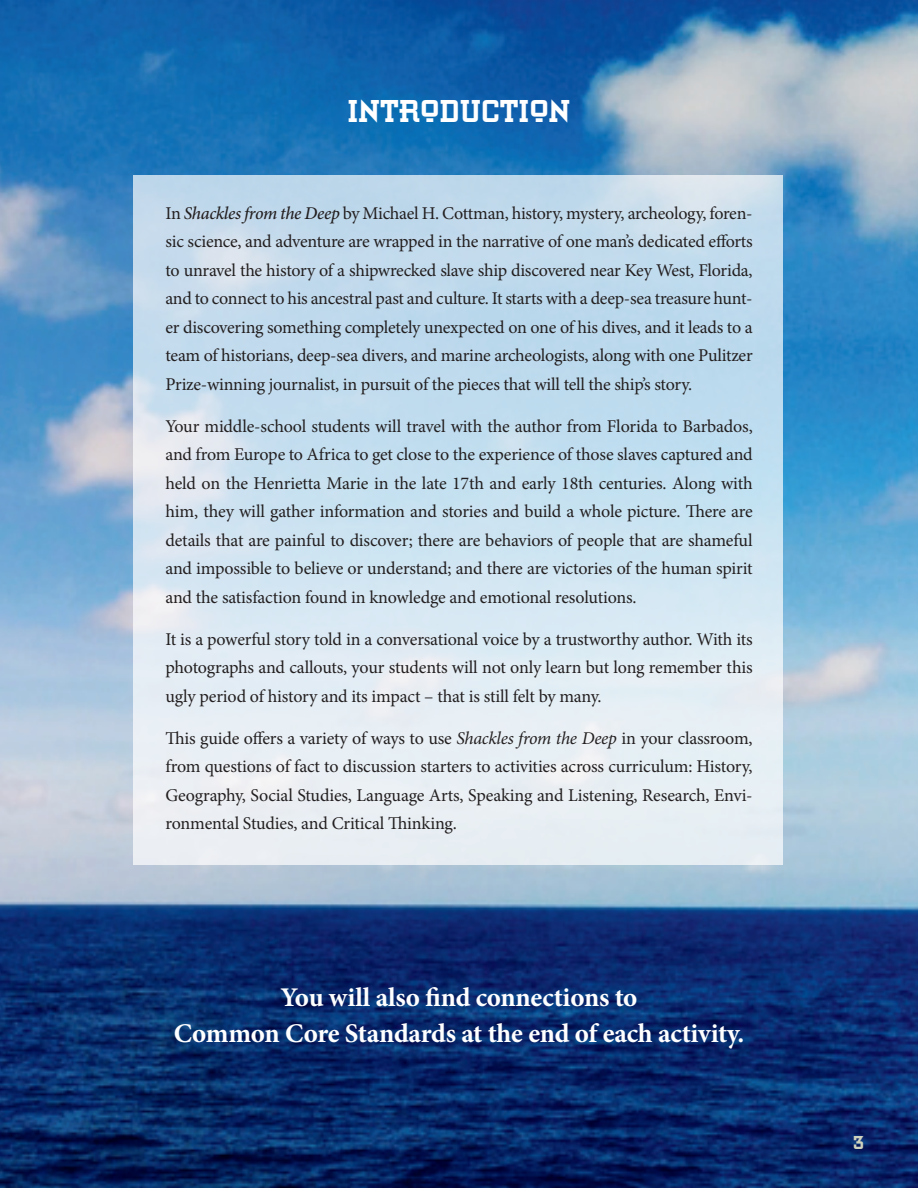
<style>
.page{position:relative;width:918px;height:1188px;background:#fff}
.page>*{position:absolute;margin:0;border:0;box-sizing:border-box;transform-origin:0 0}
.t1{font:33px "Retro Bold Std";color:#fff}
.t2{font:700 27px/36px "Minion Pro";letter-spacing:-.01em;color:#fff;text-align:center}
.t3{font:19.5px "Retro Bold Std";color:#cfd2bd}
.t4{font:18px/28.5px "Minion Pro";letter-spacing:-.015em;color:#231f20;text-align:justify}
.s1{font-weight:500;font-style:italic}
.s2{font-style:italic}
</style>
<div class="page">
<img style="left:0;top:0;width:918px;height:1188px">
<svg style="left:134px;top:176px;width:649px;height:689px;background:#d1e4f0"></svg>
<p class="t1" style="left:347px;top:92px;width:225px">INTRODUCTION</p>
<p class="t4" style="left:165px;top:199px;width:589px">In <span class="s1">Shackles from the Deep</span> by Michael H. Cottman, history, mystery, archeology, foren&shy;sic science, and adventure are wrapped in the narrative of one man’s dedicated efforts to unravel the history of a shipwrecked slave ship discovered near Key West, Florida, and to connect to his ancestral past and culture. It starts with a deep-sea treasure hunt&shy;er discovering something completely unexpected on one of his dives, and it leads to a team of historians, deep-sea divers, and marine archeologists, along with one Pulitzer Prize-winning journalist, in pursuit of the pieces that will tell the ship’s story.</p>
<p class="t4" style="left:165px;top:412px;width:589px">Your middle-school students will travel with the author from Florida to Barbados, and from Europe to Africa to get close to the experience of those slaves captured and held on the Henrietta Marie in the late 17th and early 18th centuries. Along with him, they will gather information and stories and build a whole picture. There are details that are painful to discover; there are behaviors of people that are shameful and impossible to believe or understand; and there are victories of the human spirit and the satisfaction found in knowledge and emotional resolutions.</p>
<p class="t4" style="left:165px;top:625px;width:589px">It is a powerful story told in a conversational voice by a trustworthy author. With its photographs and callouts, your students will not only learn but long remember this ugly period of history and its impact – that is still felt by many.</p>
<p class="t4" style="left:165px;top:724px;width:589px">This guide offers a variety of ways to use <span class="s2">Shackles from the Deep</span> in your classroom, from questions of fact to discussion starters to activities across curriculum: History, Geography, Social Studies, Language Arts, Speaking and Listening, Research, Envi&shy;ronmental Studies, and Critical Thinking.</p>
<p class="t2" style="left:174px;top:979px;width:572px">You will also find connections to<br>Common Core Standards at the end of each activity.</p>
<p class="t3" style="left:853px;top:1131px;width:12px">3</p>
</div>
